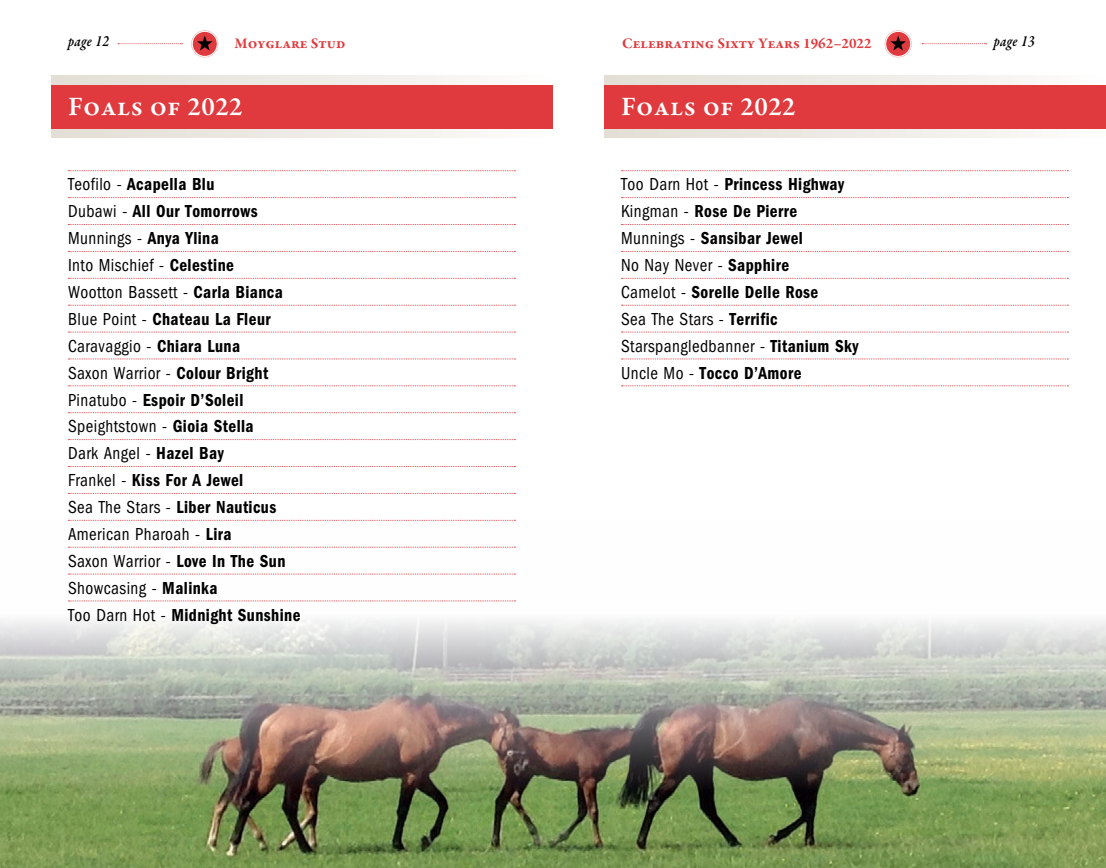
<style>
.page{position:relative;width:1106px;height:868px;background:#fff}
.page>*{position:absolute;margin:0;border:0;box-sizing:border-box;transform-origin:0 0}
.t1{font:600 27px "Garamond Premr Pro";letter-spacing:.02em;color:#fff}
.t2{font:condensed 18px/26.8px "ITC Franklin Gothic Std";letter-spacing:.025em;color:#000;scale:.95 1}
.t3{font:18px/26.8px "ITC Franklin Gothic Std Dm Cd";letter-spacing:.025em;color:#000;scale:.94 1}
.t4{font:italic 600 16px "Garamond Premr Pro";letter-spacing:.025em;color:#000;scale:.84 1}
.t5{font:700 15px "Garamond Premr Pro";color:#e03a3e}
.s1{font-family:"ITC Franklin Gothic Std";font-stretch:condensed}
.s2{font-family:"ITC Franklin Gothic Std Dm Cd";font-stretch:normal}
</style>
<div class="page">
<svg style="left:191px;top:30px;width:27px;height:27px"></svg>
<svg style="left:884px;top:30px;width:27px;height:27px"></svg>
<svg style="left:118px;top:43px;width:64px;height:1px"></svg>
<svg style="left:922px;top:43px;width:64px;height:1px"></svg>
<img style="left:0;top:546px;width:1106px;height:321px">
<div style="left:604px;top:75px;width:502px;height:62px;background:linear-gradient(to right,#e2ddd4,#fcfbfa)"></div>
<div style="left:604px;top:85px;width:502px;height:43px;background:#e03a3e"></div>
<svg style="left:621px;top:170px;width:447px;height:1px"></svg>
<svg style="left:621px;top:197px;width:447px;height:1px"></svg>
<svg style="left:621px;top:224px;width:447px;height:1px"></svg>
<svg style="left:621px;top:251px;width:447px;height:1px"></svg>
<svg style="left:621px;top:278px;width:447px;height:1px"></svg>
<svg style="left:621px;top:305px;width:447px;height:1px"></svg>
<svg style="left:621px;top:331px;width:447px;height:1px"></svg>
<svg style="left:621px;top:358px;width:447px;height:1px"></svg>
<svg style="left:621px;top:385px;width:447px;height:1px"></svg>
<div style="left:51px;top:75px;width:502px;height:62px;background:linear-gradient(to right,#e2ddd4,#fcfbfa)"></div>
<div style="left:51px;top:85px;width:502px;height:43px;background:#e03a3e"></div>
<svg style="left:68px;top:170px;width:447px;height:1px"></svg>
<svg style="left:68px;top:197px;width:447px;height:1px"></svg>
<svg style="left:68px;top:224px;width:447px;height:1px"></svg>
<svg style="left:68px;top:251px;width:447px;height:1px"></svg>
<svg style="left:68px;top:278px;width:447px;height:1px"></svg>
<svg style="left:68px;top:305px;width:447px;height:1px"></svg>
<svg style="left:68px;top:331px;width:447px;height:1px"></svg>
<svg style="left:68px;top:358px;width:447px;height:1px"></svg>
<svg style="left:68px;top:385px;width:447px;height:1px"></svg>
<svg style="left:68px;top:412px;width:447px;height:1px"></svg>
<svg style="left:68px;top:439px;width:447px;height:1px"></svg>
<svg style="left:68px;top:466px;width:447px;height:1px"></svg>
<svg style="left:68px;top:493px;width:447px;height:1px"></svg>
<svg style="left:68px;top:520px;width:447px;height:1px"></svg>
<svg style="left:68px;top:546px;width:447px;height:1px"></svg>
<svg style="left:68px;top:573px;width:447px;height:1px"></svg>
<svg style="left:68px;top:600px;width:447px;height:1px"></svg>
<p class="t4" style="left:68px;top:31px;width:50px">page 12</p>
<p class="t5" style="left:234px;top:34px;width:112px">Moyglare Stud</p>
<p class="t5" style="left:622px;top:34px;width:251px">Celebrating Sixty Years 1962–2022</p>
<p class="t4" style="left:993px;top:31px;width:50px">page 13</p>
<h1 class="t1" style="left:68px;top:90px;width:176px">Foals of 2022</h1>
<p class="t3" style="left:68px;top:171px;width:203px"><span class="s1">Teofilo -</span> Acapella Blu<br><span class="s1">Dubawi -</span> All Our Tomorrows</p>
<p class="t2" style="left:68px;top:225px;width:228px">Munnings - <span class="s2">Anya Ylina<br></span>Into Mischief - <span class="s2">Celestine<br></span>Wootton Bassett - <span class="s2">Carla Bianca</span></p>
<p class="t3" style="left:68px;top:305px;width:217px"><span class="s1">Blue Point -</span> Chateau La Fleur</p>
<p class="t2" style="left:68px;top:332px;width:212px">Caravaggio - <span class="s2">Chiara Luna<br></span>Saxon Warrior - <span class="s2">Colour Bright</span></p>
<p class="t3" style="left:68px;top:386px;width:188px"><span class="s1">Pinatubo -</span> Espoir D’Soleil</p>
<p class="t2" style="left:68px;top:413px;width:197px">Speightstown - <span class="s2">Gioia Stella<br></span>Dark Angel - <span class="s2">Hazel Bay</span></p>
<p class="t3" style="left:68px;top:467px;width:223px"><span class="s1">Frankel -</span> Kiss For A Jewel<br><span class="s1">Sea The Stars -</span> Liber Nauticus</p>
<p class="t2" style="left:68px;top:520px;width:230px">American Pharoah - <span class="s2">Lira<br></span>Saxon Warrior - <span class="s2">Love In The Sun<br></span>Showcasing - <span class="s2">Malinka</span></p>
<p class="t3" style="left:68px;top:601px;width:249px"><span class="s1">Too Darn Hot -</span> Midnight Sunshine</p>
<h1 class="t1" style="left:621px;top:90px;width:176px">Foals of 2022</h1>
<p class="t3" style="left:621px;top:171px;width:239px"><span class="s1">Too Darn Hot -</span> Princess Highway<br><span class="s1">Kingman -</span> Rose De Pierre<br><span class="s1">Munnings -</span> Sansibar Jewel</p>
<p class="t2" style="left:621px;top:252px;width:178px">No Nay Never - <span class="s2">Sapphire</span></p>
<p class="t3" style="left:621px;top:279px;width:211px"><span class="s1">Camelot -</span> Sorelle Delle Rose</p>
<p class="t2" style="left:621px;top:305px;width:251px">Sea The Stars - <span class="s2">Terrific<br></span>Starspangledbanner - <span class="s2">Titanium Sky</span></p>
<p class="t3" style="left:621px;top:359px;width:193px"><span class="s1">Uncle Mo -</span> Tocco D’Amore</p>
</div>
